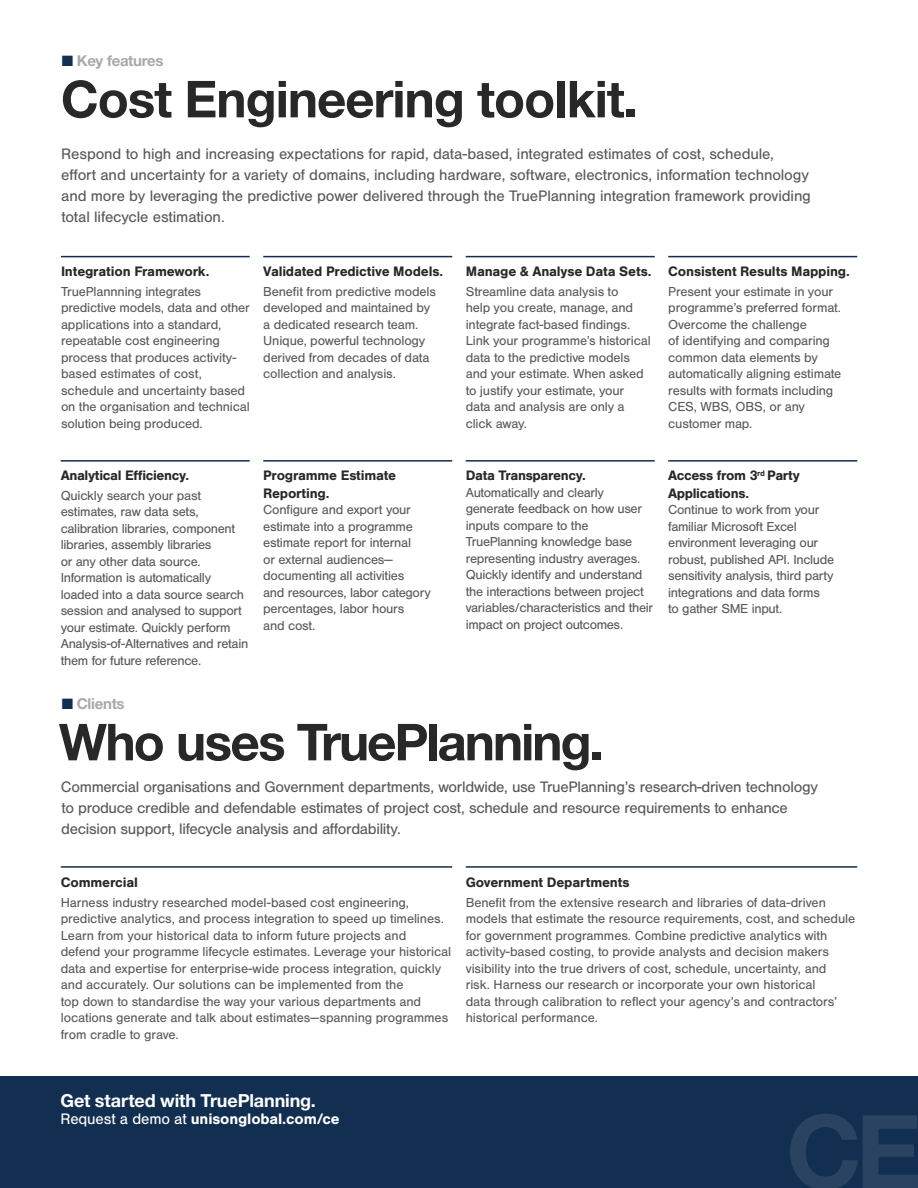
<style>
.page{position:relative;width:918px;height:1188px;background:#fff}
.page>*{position:absolute;margin:0;border:0;box-sizing:border-box;transform-origin:0 0}
.t1{font:700 102px "Helvetica Neue LT Pro";color:#2a4361}
.t2{font:700 51px "Helvetica Neue LT Pro";letter-spacing:-.02em;color:#292829}
.t3{font:700 51px "Helvetica Neue LT Pro";letter-spacing:-.04em;color:#292829}
.t4{font:700 18px "Helvetica Neue LT Pro";letter-spacing:-.01em;color:#fff}
.t5{font:15.75px/21px "Nimbus San";letter-spacing:-.015em;color:#58595b}
.t6{font:700 15.75px "Nimbus San";letter-spacing:-.01em;color:#fff}
.t7{font:700 15px "Helvetica Neue LT Pro";letter-spacing:-.02em;color:#a7a9ac}
.t8{font:700 14.25px/17.2px "Nimbus San";letter-spacing:-.015em;color:#292829}
.t9{font:13.5px/16.5px "Nimbus San";letter-spacing:-.015em;color:#58595b}
.s1{color:#122e50}
.s2{font-weight:400}
</style>
<div class="page">
<div style="left:0;top:1076px;width:918px;height:112px;background:#122e50"></div>
<hr style="left:263px;top:256px;width:189px;height:1px;background:#122e50">
<hr style="left:61px;top:256px;width:189px;height:1px;background:#122e50">
<hr style="left:466px;top:256px;width:189px;height:1px;background:#122e50">
<hr style="left:61px;top:460px;width:189px;height:2px;background:#122e50">
<hr style="left:263px;top:460px;width:189px;height:2px;background:#122e50">
<hr style="left:466px;top:460px;width:189px;height:2px;background:#122e50">
<hr style="left:668px;top:256px;width:189px;height:1px;background:#122e50">
<hr style="left:61px;top:866px;width:391px;height:2px;background:#122e50">
<hr style="left:466px;top:866px;width:391px;height:2px;background:#122e50">
<hr style="left:668px;top:460px;width:189px;height:2px;background:#122e50">
<p class="t7" style="left:62px;top:52px;width:103px"><span class="s1">■</span> Key features</p>
<h2 class="t2" style="left:61px;top:68px;width:578px">Cost Engineering toolkit.</h2>
<p class="t5" style="left:61px;top:144px;width:751px">Respond to high and increasing expectations for rapid, data-based, integrated estimates of cost, schedule, effort and uncertainty for a variety of domains, including hardware, software, electronics, information technology and more by leveraging the predictive power delivered through the TruePlanning integration framework providing total lifecycle estimation.</p>
<p class="t8" style="left:61px;top:263px;width:150px">Integration Framework.</p>
<p class="t9" style="left:61px;top:283px;width:190px">TruePlannning integrates predictive models, data and other applications into a standard, repeatable cost engineering process that produces activity&shy;based estimates of cost, schedule and uncertainty based on the organisation and technical solution being produced.</p>
<p class="t8" style="left:263px;top:263px;width:181px">Validated Predictive Models.</p>
<p class="t9" style="left:263px;top:283px;width:174px">Benefit from predictive models developed and maintained by a dedicated research team.<br>Unique, powerful technology derived from decades of data collection and analysis.</p>
<p class="t8" style="left:61px;top:467px;width:130px">Analytical Efficiency.</p>
<p class="t9" style="left:61px;top:487px;width:189px">Quickly search your past estimates, raw data sets, calibration libraries, component libraries, assembly libraries<br>or any other data source.<br>Information is automatically loaded into a data source search session and analysed to support your estimate. Quickly perform<br>Analysis-of-Alternatives and retain them for future reference.</p>
<p class="t8" style="left:263px;top:467px;width:134px">Programme Estimate<br>Reporting.</p>
<p class="t9" style="left:263px;top:502px;width:169px">Configure and export your estimate into a programme estimate report for internal<br>or external audiences— documenting all activities<br>and resources, labor category percentages, labor hours<br>and cost.</p>
<p class="t8" style="left:466px;top:263px;width:187px">Manage &amp; Analyse Data Sets.</p>
<p class="t9" style="left:466px;top:283px;width:187px">Streamline data analysis to<br>help you create, manage, and integrate fact-based findings.<br>Link your programme’s historical data to the predictive models and your estimate. When asked to justify your estimate, your data and analysis are only a click away.</p>
<p class="t8" style="left:668px;top:263px;width:183px">Consistent Results Mapping.</p>
<p class="t9" style="left:668px;top:283px;width:175px">Present your estimate in your programme’s preferred format.<br>Overcome the challenge<br>of identifying and comparing common data elements by automatically aligning estimate results with formats including<br>CES, WBS, OBS, or any customer map.</p>
<p class="t8" style="left:466px;top:467px;width:122px">Data Transparency.</p>
<p class="t9" style="left:466px;top:484px;width:189px">Automatically and clearly generate feedback on how user inputs compare to the<br>TruePlanning knowledge base representing industry averages.<br>Quickly identify and understand the interactions between project variables/characteristics and their impact on project outcomes.</p>
<p class="t8" style="left:668px;top:467px;width:133px">Access from 3<sup>rd</sup> Party<br>Applications.</p>
<p class="t9" style="left:668px;top:502px;width:168px">Continue to work from your familiar Microsoft Excel environment leveraging our robust, published API. Include sensitivity analysis, third party integrations and data forms<br>to gather SME input.</p>
<p class="t7" style="left:62px;top:695px;width:64px"><span class="s1">■</span> Clients</p>
<h2 class="t3" style="left:59px;top:711px;width:546px">Who uses TruePlanning.</h2>
<p class="t5" style="left:61px;top:777px;width:759px">Commercial organisations and Government departments, worldwide, use TruePlanning’s research-driven technology to produce credible and defendable estimates of project cost, schedule and resource requirements to enhance decision support, lifecycle analysis and affordability.</p>
<p class="t8" style="left:61px;top:873px;width:79px">Commercial</p>
<p class="t9" style="left:61px;top:894px;width:392px">Harness industry researched model-based cost engineering, predictive analytics, and process integration to speed up timelines.<br>Learn from your historical data to inform future projects and<br>defend your programme lifecycle estimates. Leverage your historical data and expertise for enterprise-wide process integration, quickly and accurately. Our solutions can be implemented from the<br>top down to standardise the way your various departments and locations generate and talk about estimates—spanning programmes from cradle to grave.</p>
<p class="t8" style="left:466px;top:873px;width:165px">Government Departments</p>
<p class="t9" style="left:466px;top:894px;width:391px">Benefit from the extensive research and libraries of data-driven models that estimate the resource requirements, cost, and schedule for government programmes. Combine predictive analytics with activity-based costing, to provide analysts and decision makers visibility into the true drivers of cost, schedule, uncertainty, and<br>risk. Harness our research or incorporate your own historical<br>data through calibration to reflect your agency’s and contractors’ historical performance.</p>
<h3 class="t4" style="left:60px;top:1090px;width:257px">Get started with TruePlanning.</h3>
<p class="t6" style="left:60px;top:1110px;width:281px"><span class="s2">Request a demo at</span> unisonglobal.com/ce</p>
<h1 class="t1" style="left:786px;top:1089px;width:137px">CE</h1>
</div>
